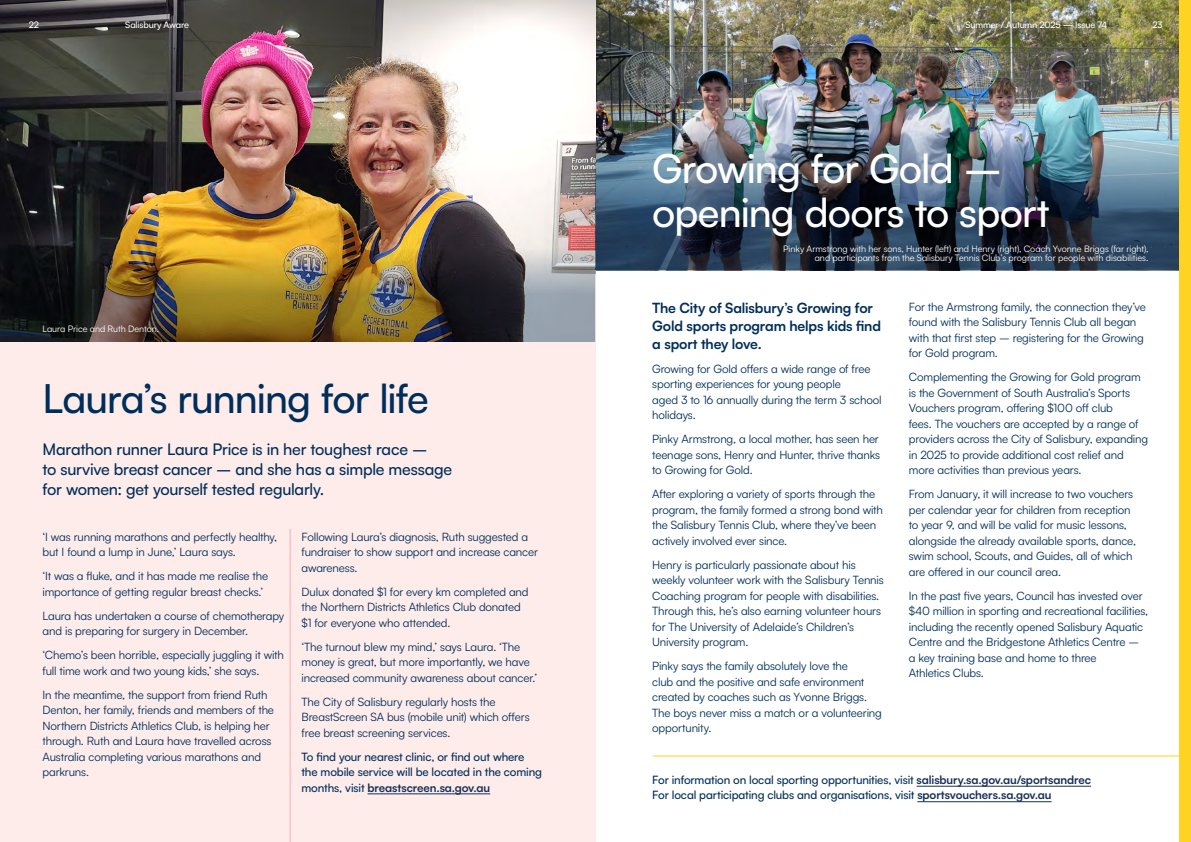
<style>
.page{position:relative;width:1191px;height:842px;background:#fff}
.page>*{position:absolute;margin:0;border:0;box-sizing:border-box;transform-origin:0 0}
.t1{font:500 40px/44px "Satoshi";letter-spacing:-.025em;color:#fff}
.t2{font:500 40px "Satoshi";letter-spacing:-.025em;color:#002e5a}
.t3{font:500 16px/20px "Satoshi";letter-spacing:-.015em;color:#002e5a}
.t4{font:700 14px/18px "Satoshi";letter-spacing:-.015em;color:#002e5a}
.t5{font:11.5px/15.5px "Satoshi";letter-spacing:-.015em;color:#002e5a}
.t6{font:500 11.5px/15.5px "Satoshi";letter-spacing:-.015em;color:#002e5a}
.t7{font:9px/9px "Satoshi";letter-spacing:-.005em;color:#fff;text-align:right}
.t8{font:500 9px "Satoshi";letter-spacing:-.015em;color:#fff}
.s1{font-weight:700;color:#182f57}
</style>
<div class="page">
<img style="left:595px;top:0;width:584px;height:58px">
<div style="left:0;top:326px;width:595px;height:516px;background:#feeceb"></div>
<hr style="left:367px;top:793px;width:123px;height:1px;background:#182f57">
<img style="left:0;top:0;width:595px;height:189px">
<img style="left:0;top:189px;width:595px;height:152px">
<img style="left:595px;top:58px;width:584px;height:212px">
<hr style="left:916px;top:786px;width:175px;height:1px;background:#182f57">
<hr style="left:917px;top:801px;width:134px;height:1px;background:#182f57">
<hr style="left:653px;top:755px;width:538px;height:1px;background:#ffd321">
<div style="left:1179px;top:0;width:12px;height:842px;background:#ffd321"></div>
<hr style="left:290px;top:529px;width:1px;height:313px;background:#ffadb4">
<p class="t8" style="left:29px;top:19px;width:12px">22</p>
<p class="t8" style="left:125px;top:19px;width:65px">Salisbury Aware</p>
<p class="t8" style="left:965px;top:19px;width:143px">Summer / Autumn 2025 — Issue 74</p>
<p class="t8" style="left:1152px;top:19px;width:12px">23</p>
<h1 class="t1" style="left:652px;top:145px;width:399px">Growing for Gold – opening doors to sport</h1>
<p class="t7" style="left:43px;top:324px;width:118px">Laura Price and Ruth Denton.</p>
<h1 class="t2" style="left:43px;top:370px;width:388px">Laura’s running for life</h1>
<h2 class="t3" style="left:43px;top:438px;width:411px">Marathon runner Laura Price is in her toughest race –<br>to survive breast cancer – and she has a simple message for women: get yourself tested regularly.</h2>
<p class="t5" style="left:43px;top:528px;width:236px">‘I was running marathons and perfectly healthy, but I found a lump in June,’ Laura says.</p>
<p class="t5" style="left:43px;top:568px;width:227px">‘It was a fluke, and it has made me realise the importance of getting regular breast checks.’</p>
<p class="t5" style="left:43px;top:607px;width:243px">Laura has undertaken a course of chemotherapy and is preparing for surgery in December.</p>
<p class="t5" style="left:43px;top:647px;width:243px">‘Chemo’s been horrible, especially juggling it with full time work and two young kids,’ she says.</p>
<p class="t5" style="left:43px;top:686px;width:233px">In the meantime, the support from friend Ruth Denton, her family, friends and members of the Northern Districts Athletics Club, is helping her through. Ruth and Laura have travelled across Australia completing various marathons and parkruns.</p>
<p class="t5" style="left:301px;top:528px;width:238px">Following Laura’s diagnosis, Ruth suggested a fundraiser to show support and increase cancer awareness.</p>
<p class="t5" style="left:301px;top:583px;width:229px">Dulux donated $1 for every km completed and the Northern Districts Athletics Club donated $1 for everyone who attended.</p>
<p class="t5" style="left:301px;top:638px;width:237px">‘The turnout blew my mind,’ says Laura. ‘The money is great, but more importantly, we have increased community awareness about cancer.’</p>
<p class="t5" style="left:301px;top:693px;width:230px">The City of Salisbury regularly hosts the<br>BreastScreen SA bus (mobile unit) which offers free breast screening services.</p>
<p class="t6" style="left:301px;top:748px;width:242px">To find your nearest clinic, or find out where the mobile service will be located in the coming months, visit <span class="s1">breastscreen.sa.gov.au</span></p>
<p class="t7" style="left:783px;top:244px;width:367px">Pinky Armstrong with her sons, Hunter (left) and Henry (right), Coach Yvonne Briggs (far right), and participants from the Salisbury Tennis Club’s program for people with disabilities.</p>
<p class="t4" style="left:652px;top:298px;width:230px">The City of Salisbury’s Growing for<br>Gold sports program helps kids find a sport they love.</p>
<p class="t5" style="left:652px;top:360px;width:231px">Growing for Gold offers a wide range of free sporting experiences for young people<br>aged 3 to 16 annually during the term 3 school holidays.</p>
<p class="t5" style="left:652px;top:431px;width:229px;text-align:justify">Pinky Armstrong, a local mother, has seen her teenage sons, Henry and Hunter, thrive thanks to Growing for Gold.</p>
<p class="t5" style="left:652px;top:486px;width:232px">After exploring a variety of sports through the program, the family formed a strong bond with the Salisbury Tennis Club, where they’ve been actively involved ever since.</p>
<p class="t5" style="left:652px;top:556px;width:233px">Henry is particularly passionate about his weekly volunteer work with the Salisbury Tennis Coaching program for people with disabilities.<br>Through this, he’s also earning volunteer hours for The University of Adelaide’s Children’s University program.</p>
<p class="t5" style="left:652px;top:658px;width:231px">Pinky says the family absolutely love the<br>club and the positive and safe environment created by coaches such as Yvonne Briggs.<br>The boys never miss a match or a volunteering opportunity.</p>
<p class="t5" style="left:908px;top:298px;width:238px">For the Armstrong family, the connection they’ve found with the Salisbury Tennis Club all began with that first step – registering for the Growing for Gold program.</p>
<p class="t5" style="left:908px;top:369px;width:241px">Complementing the Growing for Gold program is the Government of South Australia’s Sports Vouchers program, offering $100 off club<br>fees. The vouchers are accepted by a range of providers across the City of Salisbury, expanding in 2025 to provide additional cost relief and more activities than previous years.</p>
<p class="t5" style="left:908px;top:486px;width:229px">From January, it will increase to two vouchers per calendar year for children from reception to year 9, and will be valid for music lessons, alongside the already available sports, dance, swim school, Scouts, and Guides, all of which are offered in our council area.</p>
<p class="t5" style="left:908px;top:587px;width:241px">In the past five years, Council has invested over $40 million in sporting and recreational facilities, including the recently opened Salisbury Aquatic Centre and the Bridgestone Athletics Centre – a key training base and home to three<br>Athletics Clubs.</p>
<p class="t6" style="left:652px;top:771px;width:440px">For information on local sporting opportunities, visit <span class="s1">salisbury.sa.gov.au/sportsandrec<br></span>For local participating clubs and organisations, visit <span class="s1">sportsvouchers.sa.gov.au</span></p>
</div>
